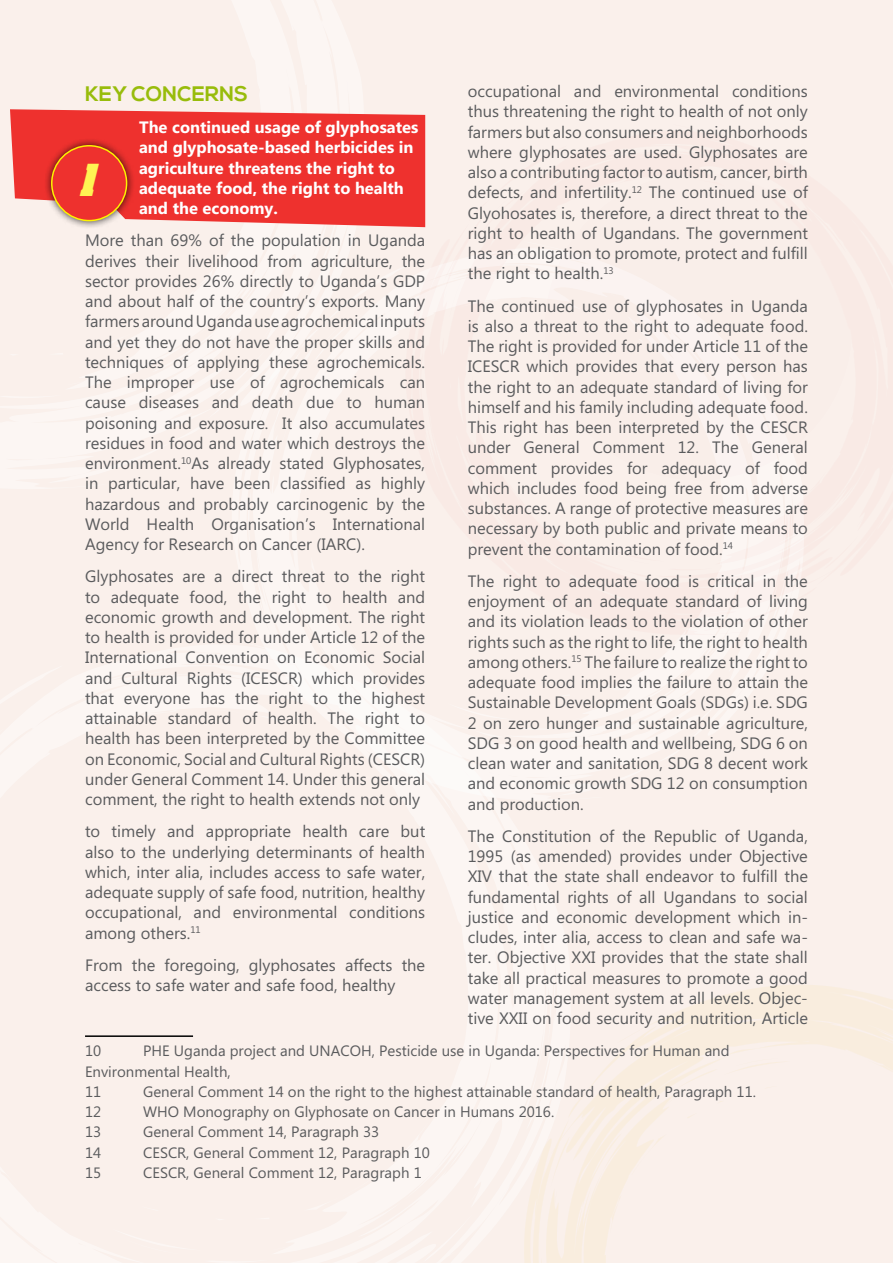
<style>
.page{position:relative;width:893px;height:1263px;background:#faf0eb}
.page>*{position:absolute;margin:0;border:0;box-sizing:border-box;transform-origin:0 0}
.t1{font:italic 37.5px "Aaron Bold Expd";color:#fff453}
.t2{font:700 21px "Nexa";color:#98bc0b}
.t3{font:16.5px/20.2px "Microsoft Phags Pa";color:#5a5b5d;text-align:justify}
.t4{font:700 16.5px/20.2px "Microsoft Phags Pa";color:#fff}
.t5{font:15px/20.2px "Microsoft Phags Pa";color:#5a5b5d}
.s1{font-family:"Calibri";font-weight:400}
</style>
<div class="page">
<svg style="left:265px;top:367px;width:230px;height:430px"></svg>
<svg style="left:448px;top:703px;width:47px;height:27px"></svg>
<svg style="left:470px;top:686px;width:14px;height:3px"></svg>
<svg style="left:524px;top:985px;width:369px;height:278px"></svg>
<svg style="left:610px;top:1195px;width:11px;height:38px"></svg>
<svg style="left:568px;top:1026px;width:89px;height:92px"></svg>
<svg style="left:632px;top:1134px;width:35px;height:41px"></svg>
<svg style="left:687px;top:1113px;width:10px;height:5px"></svg>
<svg style="left:716px;top:1101px;width:8px;height:3px"></svg>
<svg style="left:670px;top:1058px;width:120px;height:34px"></svg>
<svg style="left:405px;top:124px;width:90px;height:511px"></svg>
<svg style="left:10px;top:109px;width:415px;height:118px;background:#ef413e"></svg>
<hr style="left:85px;top:1035px;width:108px;height:2px;background:#000">
<div style="left:101px;top:120px;width:31px;height:44px;background:#ee312e"></div>
<div style="left:43px;top:137px;width:92px;height:92px;background:#000;opacity:.75"></div>
<div style="left:52px;top:146px;width:75px;height:75px;background:#ee312e;border-radius:50%"></div>
<div style="left:51px;top:145px;width:76px;height:76px;border:2px solid #fff200;border-radius:50%"></div>
<p class="t2" style="left:85px;top:81px;width:165px">KEY CONCERNS</p>
<p class="t4" style="left:139px;top:116px;width:281px;text-indent:-27px"><span class="s1">1.</span> The continued usage of glyphosates and glyphosate-based herbicides in agriculture threatens the right to adequate food, the right to health and the economy.</p>
<p class="t3" style="left:85px;top:229px;width:342px">More than 69% of the population in Uganda derives their livelihood from agriculture, the sector provides 26% directly to Uganda’s GDP and about half of the country’s exports. Many farmers around Uganda use agrochemical inputs and yet they do not have the proper skills and techniques of applying these agrochemicals.<br>The improper use of agrochemicals can cause diseases and death due to human poisoning and exposure. It also accumulates residues in food and water which destroys the environment.<sup>10</sup>As already stated Glyphosates, in particular, have been classified as highly hazardous and probably carcinogenic by the World Health Organisation’s International Agency for Research on Cancer (IARC).</p>
<p class="t3" style="left:85px;top:565px;width:342px">Glyphosates are a direct threat to the right to adequate food, the right to health and economic growth and development. The right to health is provided for under Article 12 of the International Convention on Economic Social and Cultural Rights (ICESCR) which provides that everyone has the right to the highest attainable standard of health. The right to health has been interpreted by the Committee on Economic, Social and Cultural Rights (CESCR) under General Comment 14. Under this general comment, the right to health extends not only</p>
<p class="t3" style="left:85px;top:820px;width:342px">to timely and appropriate health care but also to the underlying determinants of health which, inter alia, includes access to safe water, adequate supply of safe food, nutrition, healthy occupational, and environmental conditions among others.<sup>11</sup></p>
<p class="t3" style="left:85px;top:954px;width:342px">From the foregoing, glyphosates affects the access to safe water and safe food, healthy</p>
<h1 class="t1" style="left:82px;top:161px;width:19px">1</h1>
<p class="t3" style="left:468px;top:80px;width:342px">occupational and environmental conditions thus threatening the right to health of not only farmers but also consumers and neighborhoods where glyphosates are used. Glyphosates are also a contributing factor to autism, cancer, birth defects, and infertility.<sup>12</sup> The continued use of Glyohosates is, therefore, a direct threat to the right to health of Ugandans. The government has an obligation to promote, protect and fulfill the right to health.<sup>13</sup></p>
<p class="t3" style="left:468px;top:295px;width:342px">The continued use of glyphosates in Uganda is also a threat to the right to adequate food.<br>The right is provided for under Article 11 of the ICESCR which provides that every person has the right to an adequate standard of living for himself and his family including adequate food.<br>This right has been interpreted by the CESCR under General Comment 12. The General comment provides for adequacy of food which includes food being free from adverse substances. A range of protective measures are necessary by both public and private means to prevent the contamination of food.<sup>14</sup></p>
<p class="t3" style="left:468px;top:570px;width:342px">The right to adequate food is critical in the enjoyment of an adequate standard of living and its violation leads to the violation of other rights such as the right to life, the right to health among others.<sup>15</sup> The failure to realize the right to adequate food implies the failure to attain the Sustainable Development Goals (SDGs) i.e. SDG 2 on zero hunger and sustainable agriculture, SDG 3 on good health and wellbeing, SDG 6 on clean water and sanitation, SDG 8 decent work and economic growth SDG 12 on consumption and production.</p>
<p class="t3" style="left:468px;top:825px;width:342px">The Constitution of the Republic of Uganda, 1995 (as amended) provides under Objective XIV that the state shall endeavor to fulfill the fundamental rights of all Ugandans to social justice and economic development which in&shy;cludes, inter alia, access to clean and safe wa&shy;ter. Objective XXI provides that the state shall take all practical measures to promote a good water management system at all levels. Objec&shy;tive XXII on food security and nutrition, Article</p>
<p class="t5" style="left:85px;top:1040px;width:646px;text-indent:58px">PHE Uganda project and UNACOH, Pesticide use in Uganda: Perspectives for Human and<br>Environmental Health,<br>11</p>
<p class="t5" style="left:85px;top:1040px;width:18px">10</p>
<p class="t5" style="left:143px;top:1081px;width:614px">General Comment 14 on the right to the highest attainable standard of health, Paragraph 11.</p>
<p class="t5" style="left:85px;top:1101px;width:18px">12</p>
<p class="t5" style="left:143px;top:1101px;width:413px">WHO Monography on Glyphosate on Cancer in Humans 2016.</p>
<p class="t5" style="left:85px;top:1121px;width:18px">13</p>
<p class="t5" style="left:143px;top:1121px;width:238px">General Comment 14, Paragraph 33</p>
<p class="t5" style="left:85px;top:1141px;width:18px">14</p>
<p class="t5" style="left:143px;top:1141px;width:288px">CESCR, General Comment 12, Paragraph 10</p>
<p class="t5" style="left:85px;top:1162px;width:18px">15</p>
<p class="t5" style="left:143px;top:1162px;width:280px">CESCR, General Comment 12, Paragraph 1</p>
</div>
